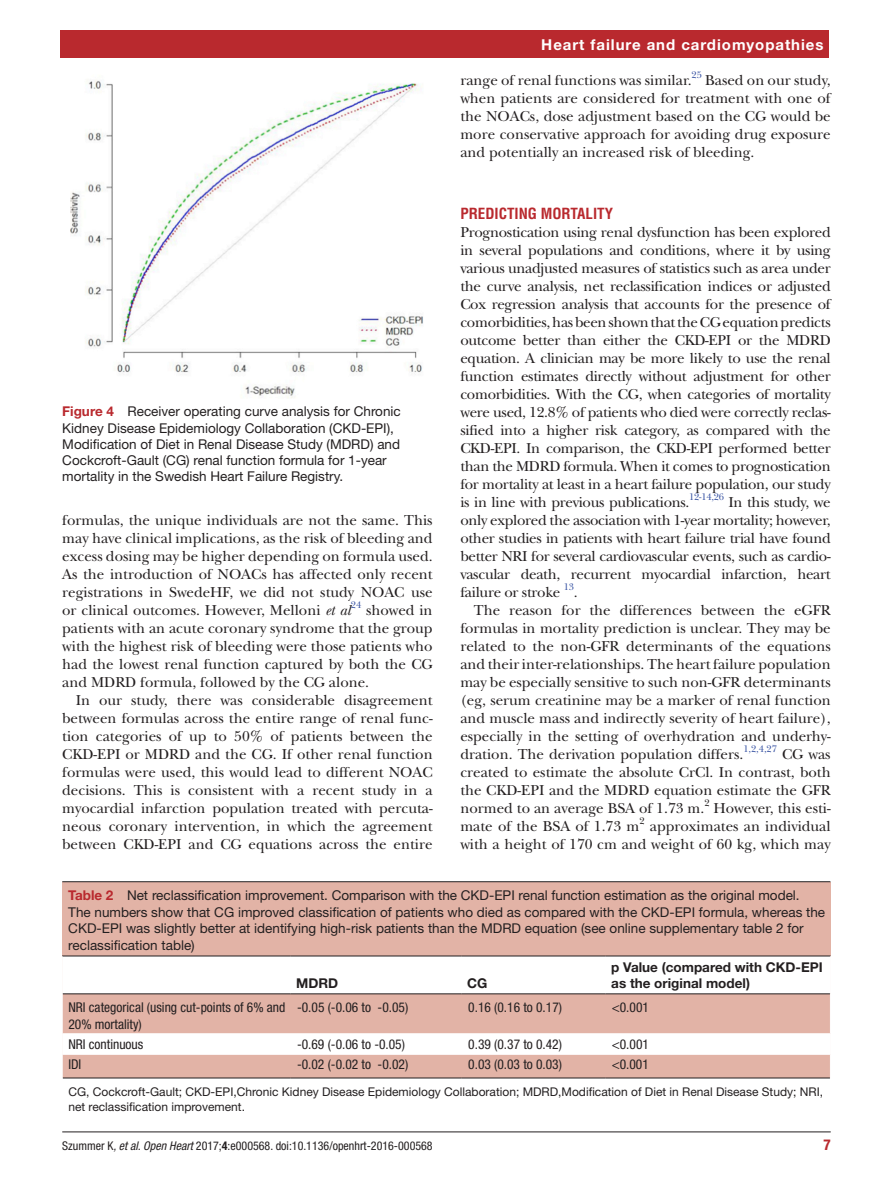
<style>
.page{position:relative;width:893px;height:1191px;background:#fff}
.page>*{position:absolute;margin:0;border:0;box-sizing:border-box;transform-origin:0 0}
.t1{font:15px/18px "New Baskerville";color:#231f20;text-align:justify}
.t2{font:700 15px "Helvetica Neue LT Std";letter-spacing:.065em;color:#fff}
.t3{font:700 condensed 15px "Helvetica";color:#b9292e}
.t4{font:700 condensed 15px "Helvetica Neue LT Std";color:#b9292e}
.t5{font:13.5px/16.2px "Helvetica Neue LT Std";color:#231f20}
.t6{font:condensed 13.5px/16.2px "Helvetica Neue LT Std";color:#231f20}
.t7{font:700 13.5px/16.2px "Helvetica Neue LT Std";color:#231f20}
.t8{font:12px/15px "Helvetica Neue LT Std";color:#231f20}
.t9{font:condensed 12px "Helvetica Neue LT Std";color:#231f20}
.t10{font:9.9px "New Baskerville";letter-spacing:-.02em;color:#3853a3}
.t11{font:9.9px "New Baskerville";color:#231f20}
.s1{font-weight:700;color:#b9292e}
.s2{font-style:italic}
.s3{font-weight:700}
</style>
<div class="page">
<hr style="left:62px;top:1131px;width:769px;height:1px;background:#231f20">
<div style="left:61px;top:31px;width:768px;height:27px;background:#b9292e"></div>
<img style="left:71px;top:80px;width:352px;height:318px">
<div style="left:62px;top:882px;width:768px;height:228px;background:#e2b3a6"></div>
<hr style="left:62px;top:881px;width:768px;height:1px;background:#231f20">
<svg style="left:63px;top:956px;width:767px;height:98px;fill:#fff"></svg>
<div style="left:62px;top:1078px;width:768px;height:32px;background:#fff"></div>
<hr style="left:62px;top:955px;width:228px;height:1px;background:#231f20">
<hr style="left:62px;top:993px;width:228px;height:1px;background:#231f20">
<hr style="left:290px;top:955px;width:171px;height:1px;background:#231f20">
<hr style="left:290px;top:993px;width:171px;height:1px;background:#231f20">
<hr style="left:461px;top:955px;width:144px;height:1px;background:#231f20">
<hr style="left:461px;top:993px;width:144px;height:1px;background:#231f20">
<hr style="left:605px;top:955px;width:225px;height:1px;background:#231f20">
<hr style="left:605px;top:993px;width:225px;height:1px;background:#231f20">
<hr style="left:290px;top:1077px;width:171px;height:1px;background:#231f20">
<hr style="left:461px;top:1077px;width:144px;height:1px;background:#231f20">
<hr style="left:62px;top:1077px;width:228px;height:1px;background:#231f20">
<hr style="left:605px;top:1077px;width:225px;height:1px;background:#231f20">
<hr style="left:62px;top:956px;width:1px;height:37px;background:#fff">
<hr style="left:62px;top:993px;width:1px;height:40px;background:#fff">
<svg style="left:62px;top:1033px;width:1px;height:45px"></svg>
<p class="t2" style="left:541px;top:35px;width:284px">Heart failure and cardiomyopathies</p>
<p class="t5" style="left:62px;top:403px;width:340px"><span class="s1">Figure 4</span> Receiver operating curve analysis for Chronic Kidney Disease Epidemiology Collaboration (CKD-EPI), Modification of Diet in Renal Disease Study (MDRD) and Cockcroft-Gault (CG) renal function formula for 1-year mortality in the Swedish Heart Failure Registry.</p>
<p class="t1" style="left:62px;top:511px;width:372px">formulas, the unique individuals are not the same. This may have clinical implications, as the risk of bleeding and excess dosing may be higher depending on formula used.<br>As the introduction of NOACs has affected only recent registrations in SwedeHF, we did not study NOAC use or clinical outcomes. However, Melloni <span class="s2">et al</span></p>
<p class="t10" style="left:351px;top:599px;width:12px">24</p>
<p class="t1" style="left:62px;top:601px;width:372px;text-indent:304px">showed in patients with an acute coronary syndrome that the group with the highest risk of bleeding were those patients who had the lowest renal function captured by both the CG and MDRD formula, followed by the CG alone.</p>
<p class="t1" style="left:62px;top:691px;width:372px;text-indent:14px">In our study, there was considerable disagreement between formulas across the entire range of renal func&shy;tion categories of up to 50% of patients between the CKD-EPI or MDRD and the CG. If other renal function formulas were used, this would lead to different NOAC decisions. This is consistent with a recent study in a myocardial infarction population treated with percuta&shy;neous coronary intervention, in which the agreement between CKD-EPI and CG equations across the entire</p>
<p class="t1" style="left:460px;top:71px;width:233px">range of renal functions was similar.</p>
<p class="t10" style="left:692px;top:69px;width:12px">25</p>
<p class="t1" style="left:460px;top:71px;width:372px;text-indent:245px">Based on our study, when patients are considered for treatment with one of the NOACs, dose adjustment based on the CG would be more conservative approach for avoiding drug exposure and potentially an increased risk of bleeding.</p>
<p class="t3" style="left:460px;top:204px;width:154px">PREDICTING MORTALITY</p>
<p class="t1" style="left:460px;top:223px;width:372px">Prognostication using renal dysfunction has been explored in several populations and conditions, where it by using various unadjusted measures of statistics such as area under the curve analysis, net reclassification indices or adjusted Cox regression analysis that accounts for the presence of comorbidities, has been shown that the CG equation predicts outcome better than either the CKD-EPI or the MDRD equation. A clinician may be more likely to use the renal function estimates directly without adjustment for other comorbidities. With the CG, when categories of mortality were used, 12.8% of patients who died were correctly reclas&shy;sified into a higher risk category, as compared with the CKD-EPI. In comparison, the CKD-EPI performed better than the MDRD formula. When it comes to prognostication for mortality at least in a heart failure population, our study is in line with previous publications.</p>
<p class="t10" style="left:689px;top:491px;width:36px">12-14,26</p>
<p class="t1" style="left:460px;top:493px;width:372px;text-indent:268px">In this study, we only explored the association with 1-year mortality; however, other studies in patients with heart failure trial have found better NRI for several cardiovascular events, such as cardio&shy;vascular death, recurrent myocardial infarction, heart failure or stroke</p>
<p class="t10" style="left:564px;top:581px;width:12px">13</p>
<p class="t1" style="left:574px;top:583px;width:5px">.</p>
<p class="t1" style="left:474px;top:601px;width:358px">The reason for the differences between the eGFR</p>
<p class="t1" style="left:460px;top:619px;width:372px">formulas in mortality prediction is unclear. They may be</p>
<p class="t1" style="left:460px;top:637px;width:372px">related to the non-GFR determinants of the equations</p>
<p class="t1" style="left:460px;top:655px;width:372px">and their inter-relationships. The heart failure population</p>
<p class="t1" style="left:460px;top:673px;width:372px">may be especially sensitive to such non-GFR determinants</p>
<p class="t1" style="left:460px;top:691px;width:372px">(eg, serum creatinine may be a marker of renal function</p>
<p class="t1" style="left:460px;top:709px;width:372px">and muscle mass and indirectly severity of heart failure),</p>
<p class="t1" style="left:460px;top:727px;width:372px">especially in the setting of overhydration and underhy-</p>
<p class="t1" style="left:460px;top:745px;width:284px">dration. The derivation population differs.</p>
<p class="t10" style="left:743px;top:743px;width:35px">1,2,4,27</p>
<p class="t1" style="left:460px;top:745px;width:372px;text-indent:322px">CG was created to estimate the absolute CrCl. In contrast, both the CKD-EPI and the MDRD equation estimate the GFR normed to an average BSA of 1.73 m.</p>
<p class="t11" style="left:704px;top:797px;width:7px">2</p>
<p class="t1" style="left:714px;top:799px;width:119px">However, this esti-</p>
<p class="t1" style="left:460px;top:817px;width:181px">mate of the BSA of 1.73 m</p>
<p class="t11" style="left:639px;top:815px;width:7px">2</p>
<p class="t1" style="left:460px;top:817px;width:372px;text-align:right">approximates an individual<br>with a height of 170 cm and weight of 60 kg, which may</p>
<p class="t5" style="left:68px;top:887px;width:758px"><span class="s1">Table 2</span> Net reclassification improvement. Comparison with the CKD-EPI renal function estimation as the original model.<br>The numbers show that CG improved classification of patients who died as compared with the CKD-EPI formula, whereas the CKD-EPI was slightly better at identifying high-risk patients than the MDRD equation (see online supplementary table 2 for reclassification table)</p>
<p class="t7" style="left:296px;top:974px;width:43px">MDRD</p>
<p class="t7" style="left:467px;top:974px;width:22px">CG</p>
<p class="t7" style="left:611px;top:958px;width:213px">p Value (compared with CKD-EPI as the original model)</p>
<p class="t6" style="left:68px;top:999px;width:219px">NRI categorical (using cut-points of 6% and<br>20% mortality)</p>
<p class="t6" style="left:297px;top:999px;width:113px">-0.05 (-0.06 to -0.05)</p>
<p class="t6" style="left:468px;top:999px;width:95px">0.16 (0.16 to 0.17)</p>
<p class="t6" style="left:612px;top:999px;width:39px">&lt;0.001</p>
<p class="t6" style="left:68px;top:1036px;width:76px">NRI continuous</p>
<p class="t6" style="left:297px;top:1036px;width:110px">-0.69 (-0.06 to -0.05)</p>
<p class="t6" style="left:468px;top:1036px;width:95px">0.39 (0.37 to 0.42)</p>
<p class="t6" style="left:612px;top:1036px;width:39px">&lt;0.001</p>
<p class="t6" style="left:68px;top:1056px;width:15px">IDI</p>
<p class="t6" style="left:297px;top:1056px;width:113px">-0.02 (-0.02 to -0.02)</p>
<p class="t6" style="left:468px;top:1056px;width:95px">0.03 (0.03 to 0.03)</p>
<p class="t6" style="left:612px;top:1056px;width:39px">&lt;0.001</p>
<p class="t8" style="left:68px;top:1083px;width:756px">CG, Cockcroft-Gault; CKD-EPI,Chronic Kidney Disease Epidemiology Collaboration; MDRD,Modification of Diet in Renal Disease Study; NRI, net reclassification improvement.</p>
<p class="t9" style="left:62px;top:1139px;width:372px">Szummer K<span class="s2">, et al. Open Heart</span> 2017;<span class="s3">4</span>:e000568. doi:10.1136/openhrt-2016-000568</p>
<p class="t4" style="left:823px;top:1135px;width:9px">7</p>
</div>
